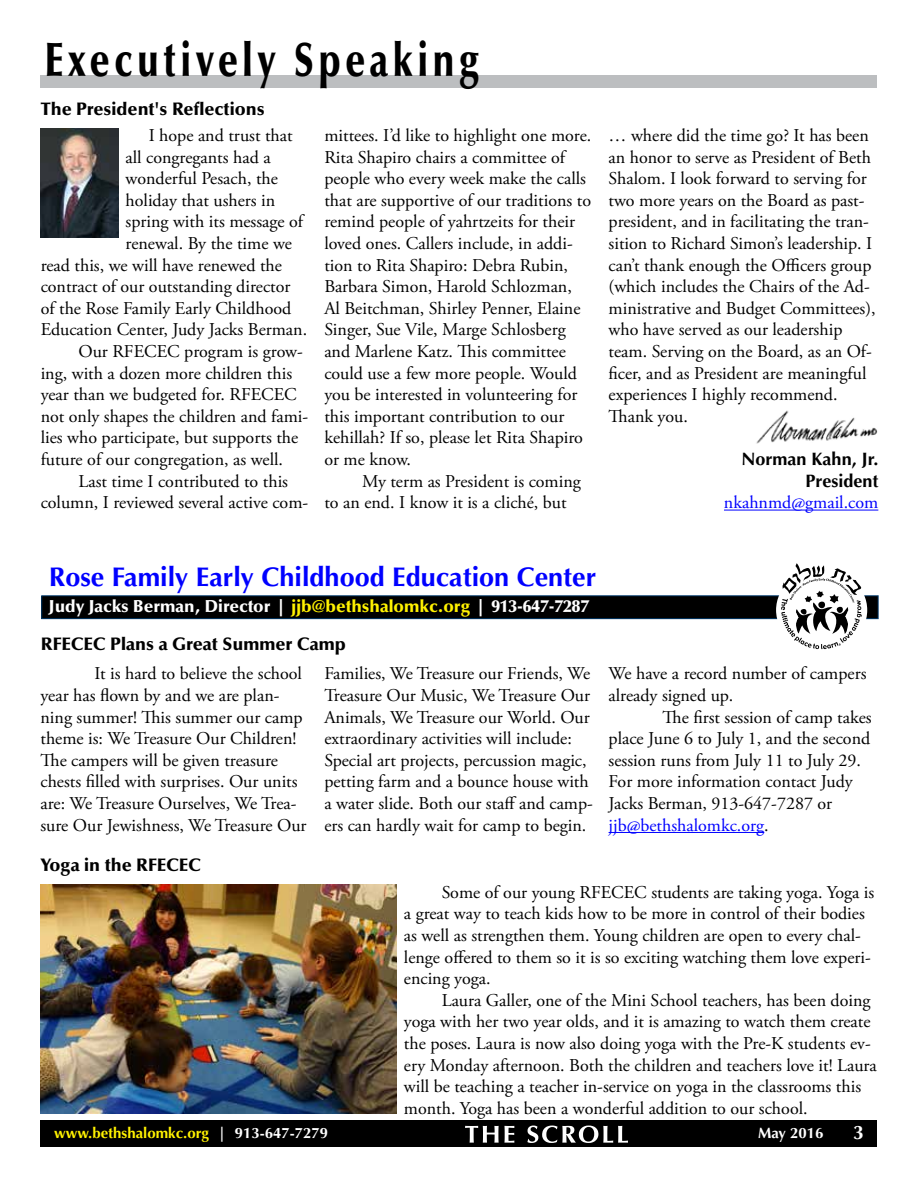
<style>
.page{position:relative;width:918px;height:1188px;background:#fff}
.page>*{position:absolute;margin:0;border:0;box-sizing:border-box;transform-origin:0 0}
.t1{font:900 47.85px "Optima LT Std";letter-spacing:.12em;color:#000;scale:.76 1}
.t2{font:700 27px "Optima LT Std";color:#00f}
.t3{font:700 19.5px "Optima LT Std";color:#fff}
.t4{font:18px/21.6px "Adobe Garamond Pro";color:#000}
.t5{font:900 18px "Optima LT Std";color:#000}
.t6{font:700 18px/21.6px "Optima LT Std";color:#000;text-align:right}
.t7{font:18px "Adobe Garamond Pro";color:#00f}
.t8{font:900 17.25px "Optima LT Std";color:#fff}
.t9{font:700 15px "Optima LT Std";color:#fff200}
.t10{font:700 15px "Optima LT Std";color:#fff}
.s1{color:#fff200}
.s2{color:#00f}
.s3{color:#fff}
</style>
<div class="page">
<div style="left:40px;top:1120px;width:838px;height:28px;background:#000"></div>
<svg style="left:465px;top:1126px;width:49px;height:17px"></svg>
<svg style="left:527px;top:1126px;width:101px;height:17px"></svg>
<img style="left:40px;top:128px;width:79px;height:110px">
<div style="left:41px;top:76px;width:836px;height:12px;background:#bcbec0"></div>
<img style="left:756px;top:410px;width:122px;height:33px">
<hr style="left:724px;top:510px;width:154px;height:1px;background:#00f">
<div style="left:42px;top:596px;width:836px;height:23px;background:#000"></div>
<div style="left:41px;top:596px;width:837px;height:23px;border:1px solid #003767"></div>
<div style="left:776px;top:569px;width:91px;height:82px;background:#fff;border-radius:50%"></div>
<svg style="left:781px;top:563px;width:81px;height:86px"></svg>
<img style="left:40px;top:885px;width:356px;height:229px">
<hr style="left:609px;top:832px;width:155px;height:1px;background:#00f">
<h1 class="t1" style="left:45px;top:32px;width:573px">Executively Speaking</h1>
<p class="t5" style="left:41px;top:98px;width:226px">The President's Reflections</p>
<p class="t4" style="left:149px;top:125px;width:146px">I hope and trust that</p>
<p class="t4" style="left:126px;top:147px;width:147px">all congregants had a</p>
<p class="t4" style="left:126px;top:168px;width:154px">wonderful Pesach, the</p>
<p class="t4" style="left:126px;top:190px;width:151px">holiday that ushers in</p>
<p class="t4" style="left:126px;top:212px;width:179px">spring with its message of</p>
<p class="t4" style="left:126px;top:233px;width:168px">renewal. By the time we</p>
<p class="t4" style="left:41px;top:255px;width:243px">read this, we will have renewed the</p>
<p class="t4" style="left:41px;top:276px;width:251px">contract of our outstanding director</p>
<p class="t4" style="left:41px;top:298px;width:252px">of the Rose Family Early Childhood</p>
<p class="t4" style="left:41px;top:320px;width:268px">Education Center, Judy Jacks Berman.</p>
<p class="t4" style="left:78px;top:341px;width:226px">Our RFECEC program is grow-</p>
<p class="t4" style="left:41px;top:363px;width:253px">ing, with a dozen more children this</p>
<p class="t4" style="left:41px;top:384px;width:258px">year than we budgeted for. RFECEC</p>
<p class="t4" style="left:41px;top:406px;width:269px">not only shapes the children and fami-</p>
<p class="t4" style="left:41px;top:428px;width:259px">lies who participate, but supports the</p>
<p class="t4" style="left:41px;top:449px;width:244px">future of our congregation, as well.</p>
<p class="t4" style="left:78px;top:471px;width:211px">Last time I contributed to this</p>
<p class="t4" style="left:41px;top:492px;width:269px">column, I reviewed several active com-</p>
<p class="t4" style="left:324px;top:125px;width:268px">mittees. I’d like to highlight one more.<br>Rita Shapiro chairs a committee of people who every week make the calls that are supportive of our traditions to remind people of yahrtzeits for their loved ones. Callers include, in addi&shy;tion to Rita Shapiro: Debra Rubin, Barbara Simon, Harold Schlozman, Al Beitchman, Shirley Penner, Elaine Singer, Sue Vile, Marge Schlosberg and Marlene Katz. This committee could use a few more people. Would you be interested in volunteering for this important contribution to our kehillah? If so, please let Rita Shapiro or me know.</p>
<p class="t4" style="left:324px;top:471px;width:258px;text-indent:38px">My term as President is coming to an end. I know it is a cliché, but</p>
<p class="t4" style="left:609px;top:125px;width:269px">… where did the time go? It has been an honor to serve as President of Beth Shalom. I look forward to serving for two more years on the Board as past&shy;president, and in facilitating the tran&shy;sition to Richard Simon’s leadership. I can’t thank enough the Officers group (which includes the Chairs of the Ad&shy;ministrative and Budget Committees), who have served as our leadership team. Serving on the Board, as an Of&shy;ficer, and as President are meaningful experiences I highly recommend.<br>Thank you.</p>
<p class="t6" style="left:742px;top:448px;width:138px">Norman Kahn, Jr.<br>President</p>
<p class="t7" style="left:724px;top:492px;width:156px">nkahnmd@gmail.com</p>
<h2 class="t2" style="left:49px;top:561px;width:549px">Rose Family Early Childhood Education Center</h2>
<p class="t8" style="left:49px;top:596px;width:542px">Judy Jacks Berman, Director | <span class="s1">jjb@bethshalomkc.org</span> | 913-647-7287</p>
<p class="t5" style="left:41px;top:633px;width:307px">RFECEC Plans a Great Summer Camp</p>
<p class="t4" style="left:324px;top:664px;width:270px">Families, We Treasure our Friends, We Treasure Our Music, We Treasure Our Animals, We Treasure our World. Our extraordinary activities will include:<br>Special art projects, percussion magic, petting farm and a bounce house with a water slide. Both our staff and camp&shy;ers can hardly wait for camp to begin.</p>
<p class="t4" style="left:609px;top:664px;width:259px">We have a record number of campers already signed up.</p>
<p class="t4" style="left:40px;top:664px;width:268px;text-indent:54px">It is hard to believe the school year has flown by and we are plan&shy;ning summer! This summer our camp theme is: We Treasure Our Children!<br>The campers will be given treasure chests filled with surprises. Our units are: We Treasure Ourselves, We Trea&shy;sure Our Jewishness, We Treasure Our</p>
<p class="t4" style="left:609px;top:707px;width:265px;text-indent:54px">The first session of camp takes place June 6 to July 1, and the second session runs from July 11 to July 29.<br>For more information contact Judy<br>Jacks Berman, 913-647-7287 or <span class="s2">jjb@bethshalomkc.org</span>.</p>
<p class="t5" style="left:41px;top:855px;width:162px">Yoga in the RFECEC</p>
<p class="t4" style="left:404px;top:882px;width:472px;text-indent:38px">Some of our young RFECEC students are taking yoga. Yoga is a great way to teach kids how to be more in control of their bodies as well as strengthen them. Young children are open to every chal&shy;lenge offered to them so it is so exciting watching them love experi&shy;encing yoga.</p>
<p class="t4" style="left:404px;top:990px;width:474px;text-indent:38px">Laura Galler, one of the Mini School teachers, has been doing yoga with her two year olds, and it is amazing to watch them create the poses. Laura is now also doing yoga with the Pre-K students ev&shy;ery Monday afternoon. Both the children and teachers love it! Laura will be teaching a teacher in-service on yoga in the classrooms this month. Yoga has been a wonderful addition to our school.</p>
<p class="t9" style="left:54px;top:1124px;width:276px">www.bethshalomkc.org <span class="s3">| 913-647-7279</span></p>
<p class="t10" style="left:758px;top:1124px;width:67px">May 2016</p>
<p class="t3" style="left:853px;top:1121px;width:12px">3</p>
</div>
